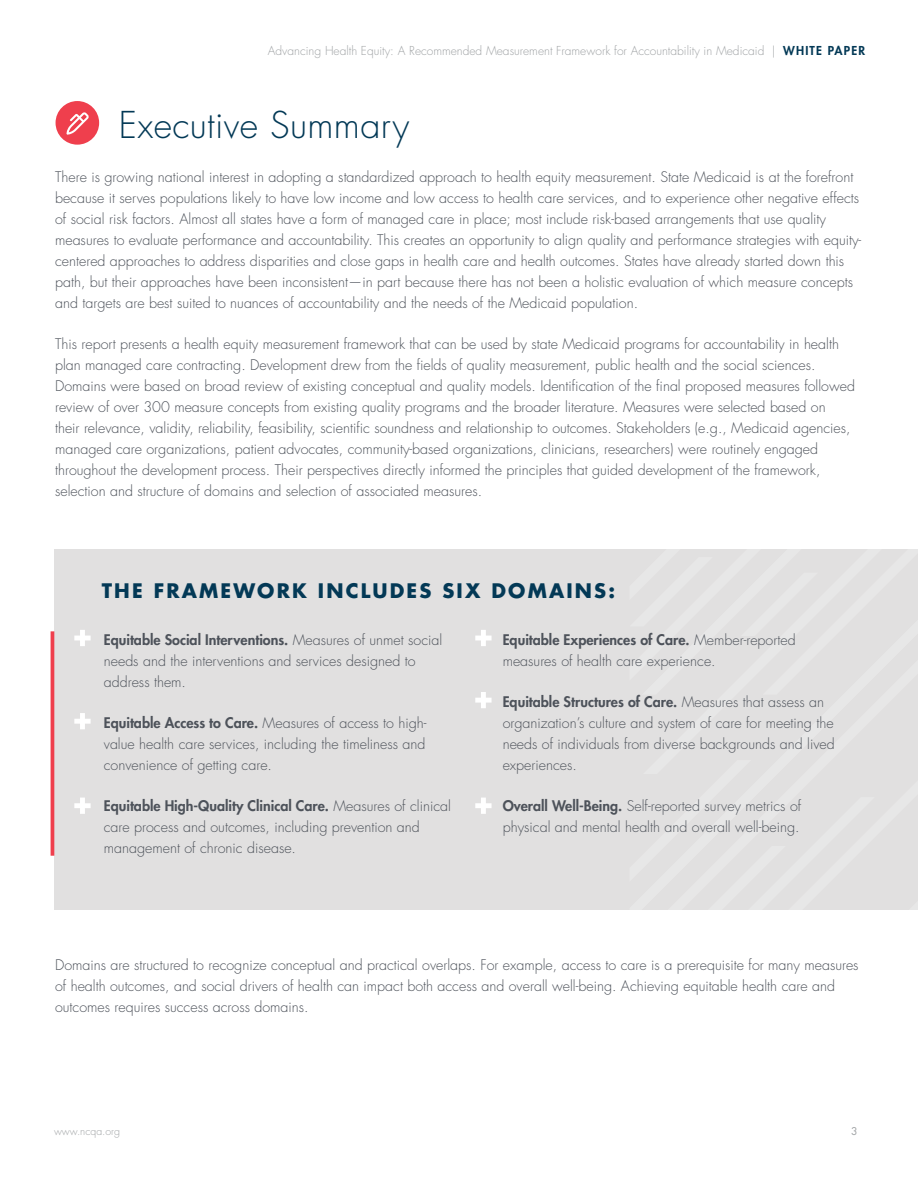
<style>
.page{position:relative;width:918px;height:1188px;background:#fff}
.page>*{position:absolute;margin:0;border:0;box-sizing:border-box;transform-origin:0 0}
.t1{font:300 36px "Futura Std";letter-spacing:.01em;color:#033956}
.t2{font:700 19.5px "Futura Std";letter-spacing:.11em;color:#033956}
.t3{font:300 14.25px/21px "Futura Std";color:#4d525a}
.t4{font:300 12px "Futura Std";color:#a0a3a5}
.t5{font:300 10.5px "Futura Std";color:#a0a3a5}
.t6{font:10.5px "Futura Std";color:#a0a3a5}
.s1{font-weight:800;color:#033956}
.s2{font-weight:800}
</style>
<div class="page">
<div style="left:54px;top:549px;width:864px;height:361px;background:#e1e0e0"></div>
<div style="left:56px;top:101px;width:43px;height:44px;background:#ef3f4d;border-radius:50%"></div>
<svg style="left:66px;top:112px;width:23px;height:23px"></svg>
<hr style="left:51px;top:631px;width:3px;height:225px;background:#ef3f4d">
<svg style="left:475px;top:630px;width:17px;height:16px"></svg>
<svg style="left:475px;top:692px;width:17px;height:16px"></svg>
<svg style="left:475px;top:798px;width:17px;height:16px"></svg>
<svg style="left:74px;top:630px;width:17px;height:16px"></svg>
<svg style="left:74px;top:713px;width:17px;height:16px"></svg>
<svg style="left:74px;top:798px;width:17px;height:16px"></svg>
<p class="t4" style="left:268px;top:43px;width:599px">Advancing Health Equity: A Recommended Measurement Framework for Accountability in Medicaid | <span class="s1">WHITE PAPER</span></p>
<p class="t1" style="left:119px;top:103px;width:292px">Executive Summary</p>
<p class="t3" style="left:55px;top:167px;width:808px">There is growing national interest in adopting a standardized approach to health equity measurement. State Medicaid is at the forefront because it serves populations likely to have low income and low access to health care services, and to experience other negative effects of social risk factors. Almost all states have a form of managed care in place; most include risk-based arrangements that use quality measures to evaluate performance and accountability. This creates an opportunity to align quality and performance strategies with equity&shy;centered approaches to address disparities and close gaps in health care and health outcomes. States have already started down this path, but their approaches have been inconsistent—in part because there has not been a holistic evaluation of which measure concepts and targets are best suited to nuances of accountability and the needs of the Medicaid population.</p>
<p class="t3" style="left:55px;top:334px;width:801px">This report presents a health equity measurement framework that can be used by state Medicaid programs for accountability in health plan managed care contracting. Development drew from the fields of quality measurement, public health and the social sciences.<br>Domains were based on broad review of existing conceptual and quality models. Identification of the final proposed measures followed review of over 300 measure concepts from existing quality programs and the broader literature. Measures were selected based on<br>their relevance, validity, reliability, feasibility, scientific soundness and relationship to outcomes. Stakeholders (e.g., Medicaid agencies, managed care organizations, patient advocates, community-based organizations, clinicians, researchers) were routinely engaged throughout the development process. Their perspectives directly informed the principles that guided development of the framework, selection and structure of domains and selection of associated measures.</p>
<p class="t2" style="left:102px;top:578px;width:515px">THE FRAMEWORK INCLUDES SIX DOMAINS:</p>
<p class="t3" style="left:104px;top:629px;width:340px"><span class="s2">Equitable Social Interventions.</span> Measures of unmet social needs and the interventions and services designed to address them.</p>
<p class="t3" style="left:104px;top:713px;width:324px;text-align:justify"><span class="s2">Equitable Access to Care.</span> Measures of access to high&shy;value health care services, including the timeliness and convenience of getting care.</p>
<p class="t3" style="left:104px;top:796px;width:349px"><span class="s2">Equitable High-Quality Clinical Care.</span> Measures of clinical care process and outcomes, including prevention and management of chronic disease.</p>
<p class="t3" style="left:503px;top:629px;width:295px"><span class="s2">Equitable Experiences of Care.</span> Member-reported measures of health care experience.</p>
<p class="t3" style="left:503px;top:692px;width:334px"><span class="s2">Equitable Structures of Care.</span> Measures that assess an organization’s culture and system of care for meeting the needs of individuals from diverse backgrounds and lived experiences.</p>
<p class="t3" style="left:503px;top:796px;width:300px"><span class="s2">Overall Well-Being.</span> Self-reported survey metrics of physical and mental health and overall well-being.</p>
<p class="t3" style="left:55px;top:955px;width:805px">Domains are structured to recognize conceptual and practical overlaps. For example, access to care is a prerequisite for many measures of health outcomes, and social drivers of health can impact both access and overall well-being. Achieving equitable health care and outcomes requires success across domains.</p>
<p class="t5" style="left:54px;top:1124px;width:68px">www.ncqa.org</p>
<p class="t6" style="left:851px;top:1124px;width:8px">3</p>
</div>
